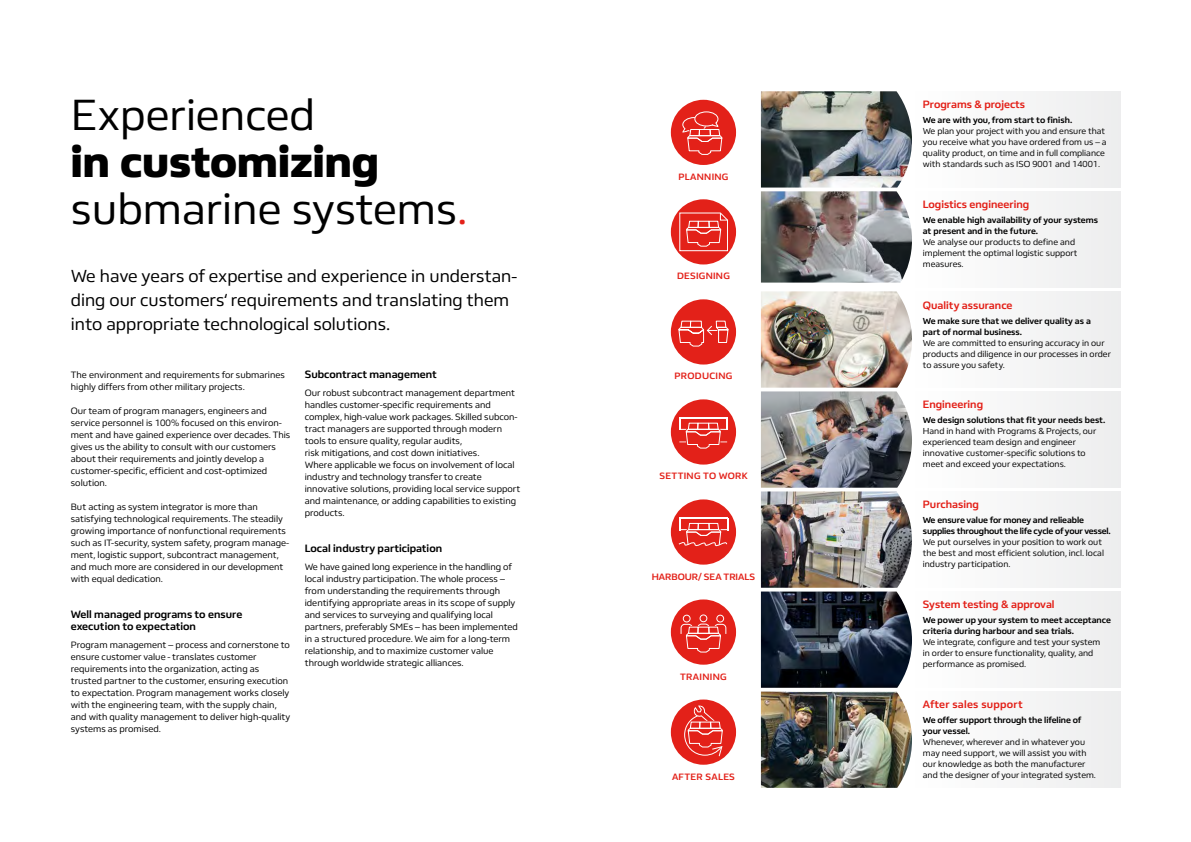
<style>
.page{position:relative;width:1191px;height:842px;background:#fff}
.page>*{position:absolute;margin:0;border:0;box-sizing:border-box;transform-origin:0 0}
.t1{font:45px/47px "FS Hackney";color:#000}
.t2{font:18px/24px "FS Hackney";color:#000}
.t3{font:700 11px/12px "FS Hackney";color:#000}
.t4{font:700 11px "FS Hackney";color:#e32119}
.t5{font:700 11px "FS Hackney";letter-spacing:.02em;color:#e32119}
.t6{font:9.5px/12px "FS Hackney";color:#000}
.t7{font:700 9.5px "FS Hackney";letter-spacing:.03em;color:#e32119}
.t8{font:700 9.5px "FS Hackney";color:#e32119}
.t9{font:9px/11px "FS Hackney";color:#000}
.t10{font:700 9px/11px "FS Hackney";color:#000}
.t11{font:700 9px/11px "FS Hackney";letter-spacing:-.02em;color:#000}
.s1{font-weight:800}
.s2{color:#e32119}
</style>
<div class="page">
<div style="left:771px;top:692px;width:349px;height:96px;background:#f6f6f7"></div>
<img style="left:761px;top:692px;width:151px;height:96px">
<div style="left:771px;top:591px;width:349px;height:97px;background:#f6f6f7"></div>
<img style="left:761px;top:591px;width:151px;height:97px">
<div style="left:771px;top:491px;width:349px;height:97px;background:#f6f6f7"></div>
<img style="left:761px;top:491px;width:151px;height:97px">
<div style="left:771px;top:391px;width:349px;height:97px;background:#f6f6f7"></div>
<img style="left:761px;top:391px;width:151px;height:97px">
<div style="left:771px;top:291px;width:349px;height:97px;background:#f6f6f7"></div>
<img style="left:761px;top:291px;width:151px;height:97px">
<div style="left:771px;top:191px;width:349px;height:97px;background:#f6f6f7"></div>
<img style="left:761px;top:191px;width:151px;height:92px">
<div style="left:771px;top:91px;width:349px;height:97px;background:#f6f6f7"></div>
<img style="left:761px;top:91px;width:151px;height:97px">
<div style="left:671px;top:100px;width:65px;height:65px;background:#e32119;border-radius:50%"></div>
<svg style="left:682px;top:111px;width:41px;height:44px"></svg>
<div style="left:671px;top:199px;width:65px;height:65px;background:#e32119;border-radius:50%"></div>
<svg style="left:679px;top:212px;width:49px;height:40px"></svg>
<div style="left:671px;top:299px;width:65px;height:66px;background:#e32119;border-radius:50%"></div>
<svg style="left:678px;top:320px;width:51px;height:27px"></svg>
<div style="left:671px;top:399px;width:65px;height:66px;background:#e32119;border-radius:50%"></div>
<svg style="left:679px;top:418px;width:49px;height:31px"></svg>
<div style="left:671px;top:499px;width:65px;height:66px;background:#e32119;border-radius:50%"></div>
<svg style="left:678px;top:518px;width:50px;height:29px"></svg>
<div style="left:671px;top:599px;width:65px;height:66px;background:#e32119;border-radius:50%"></div>
<svg style="left:680px;top:614px;width:46px;height:39px"></svg>
<div style="left:671px;top:699px;width:65px;height:66px;background:#e32119;border-radius:50%"></div>
<svg style="left:683px;top:705px;width:40px;height:52px"></svg>
<h1 class="t1" style="left:71px;top:89px;width:246px">Experienced</h1>
<h1 class="t1" style="left:71px;top:136px;width:398px"><span class="s1">in customizing </span>submarine systems<span class="s2">.</span></h1>
<h2 class="t2" style="left:71px;top:264px;width:448px">We have years of expertise and experience in understan&shy;ding our customers‘ requirements and translating them into appropriate technological solutions.</h2>
<p class="t6" style="left:71px;top:369px;width:215px">The environment and requirements for submarines highly differs from other military projects.</p>
<p class="t6" style="left:71px;top:405px;width:221px">Our team of program managers, engineers and service personnel is 100% focused on this environ&shy;ment and have gained experience over decades. This gives us the ability to consult with our customers about their requirements and jointly develop a customer-specific, efficient and cost-optimized solution.</p>
<p class="t6" style="left:71px;top:501px;width:220px">But acting as system integrator is more than satisfying technological requirements. The steadily growing importance of nonfunctional requirements such as IT-security, system safety, program manage&shy;ment, logistic support, subcontract management, and much more are considered in our development with equal dedication.</p>
<p class="t3" style="left:71px;top:608px;width:173px">Well managed programs to ensure execution to expectation</p>
<p class="t6" style="left:71px;top:639px;width:221px">Program management – process and cornerstone to ensure customer value - translates customer requirements into the organization, acting as trusted partner to the customer, ensuring execution to expectation. Program management works closely with the engineering team, with the supply chain, and with quality management to deliver high-quality systems as promised.</p>
<p class="t3" style="left:305px;top:368px;width:134px">Subcontract management</p>
<p class="t6" style="left:305px;top:387px;width:217px">Our robust subcontract management department handles customer-specific requirements and complex, high-value work packages. Skilled subcon&shy;tract managers are supported through modern tools to ensure quality, regular audits,<br>risk mitigations, and cost down initiatives.<br>Where applicable we focus on involvement of local industry and technology transfer to create innovative solutions, providing local service support and maintenance, or adding capabilities to existing products.</p>
<p class="t3" style="left:305px;top:542px;width:139px">Local industry participation</p>
<p class="t6" style="left:305px;top:561px;width:214px">We have gained long experience in the handling of local industry participation. The whole process – from understanding the requirements through identifying appropriate areas in its scope of supply and services to surveying and qualifying local partners, preferably SMEs – has been implemented in a structured procedure. We aim for a long-term relationship, and to maximize customer value through worldwide strategic alliances.</p>
<p class="t7" style="left:678px;top:170px;width:52px">PLANNING</p>
<p class="t7" style="left:677px;top:270px;width:54px">DESIGNING</p>
<p class="t7" style="left:674px;top:370px;width:59px">PRODUCING</p>
<p class="t7" style="left:659px;top:470px;width:90px">SETTING TO WORK</p>
<p class="t8" style="left:652px;top:570px;width:105px">HARBOUR/ SEA TRIALS</p>
<p class="t7" style="left:680px;top:670px;width:48px">TRAINING</p>
<p class="t7" style="left:672px;top:770px;width:64px">AFTER SALES</p>
<p class="t4" style="left:923px;top:97px;width:104px">Programs &amp; projects</p>
<p class="t10" style="left:923px;top:114px;width:151px">We are with you, from start to finish.</p>
<p class="t9" style="left:923px;top:125px;width:185px">We plan your project with you and ensure that you receive what you have ordered from us – a quality product, on time and in full compliance with standards such as ISO 9001 and 14001.</p>
<p class="t4" style="left:923px;top:197px;width:108px">Logistics engineering</p>
<p class="t10" style="left:923px;top:214px;width:177px">We enable high availability of your systems at present and in the future.</p>
<p class="t9" style="left:923px;top:236px;width:156px">We analyse our products to define and implement the optimal logistic support measures.</p>
<p class="t4" style="left:923px;top:297px;width:91px">Quality assurance</p>
<p class="t10" style="left:923px;top:315px;width:170px">We make sure that we deliver quality as a part of normal business.</p>
<p class="t9" style="left:923px;top:337px;width:190px">We are committed to ensuring accuracy in our products and diligence in our processes in order to assure you safety.</p>
<p class="t4" style="left:923px;top:397px;width:62px">Engineering</p>
<p class="t10" style="left:923px;top:414px;width:184px">We design solutions that fit your needs best.</p>
<p class="t9" style="left:923px;top:425px;width:175px">Hand in hand with Programs &amp; Projects, our experienced team design and engineer innovative customer-specific solutions to meet and exceed your expectations.</p>
<p class="t4" style="left:923px;top:497px;width:58px">Purchasing</p>
<p class="t11" style="left:923px;top:514px;width:189px">We ensure value for money and relieable supplies throughout the life cycle of your vessel.</p>
<p class="t9" style="left:923px;top:536px;width:183px">We put ourselves in your position to work out the best and most efficient solution, incl. local industry participation.</p>
<p class="t4" style="left:923px;top:597px;width:133px">System testing &amp; approval</p>
<p class="t10" style="left:923px;top:614px;width:190px">We power up your system to meet acceptance criteria during harbour and sea trials.</p>
<p class="t9" style="left:923px;top:636px;width:179px">We integrate, configure and test your system in order to ensure functionality, quality, and performance as promised.</p>
<p class="t5" style="left:923px;top:697px;width:101px">After sales support</p>
<p class="t10" style="left:923px;top:714px;width:160px">We offer support through the lifeline of your vessel.</p>
<p class="t9" style="left:923px;top:736px;width:175px">Whenever, wherever and in whatever you may need support, we will assist you with our knowledge as both the manufacturer and the designer of your integrated system.</p>
</div>
